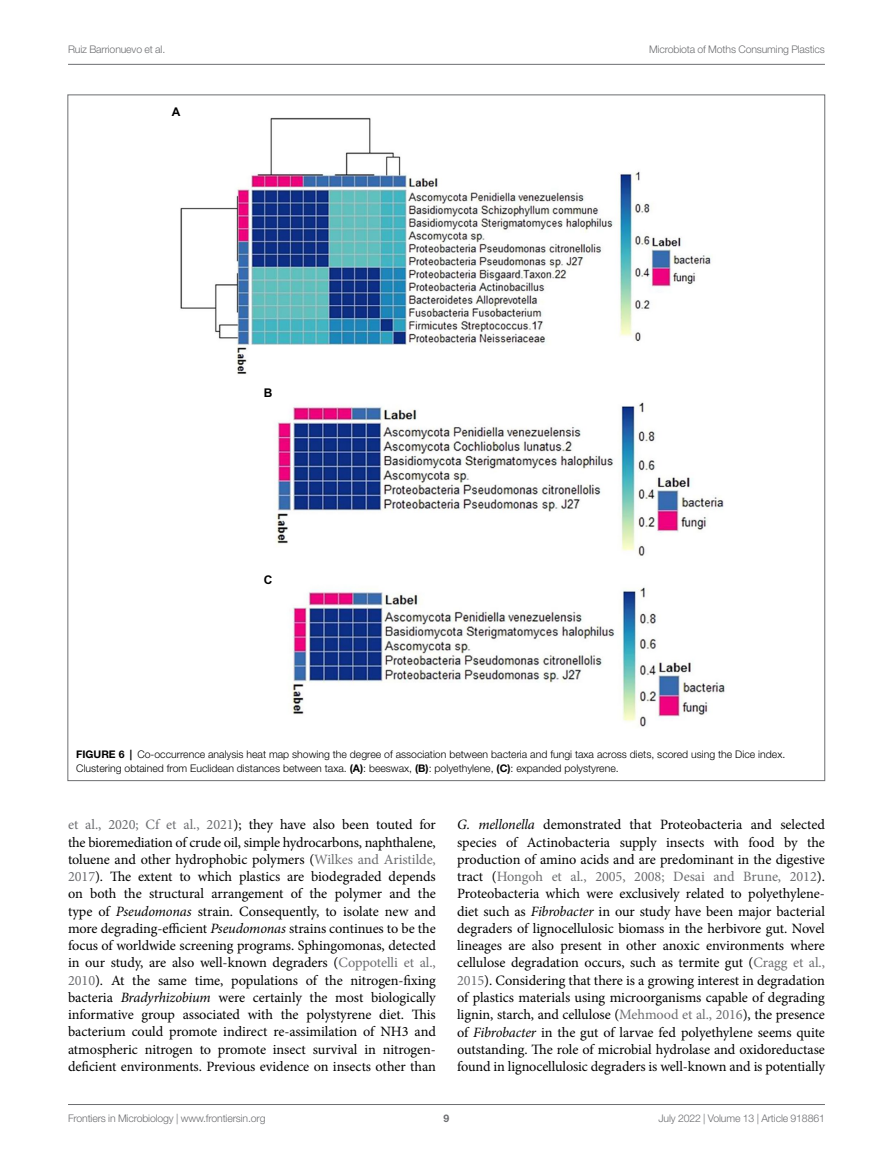
<style>
.page{position:relative;width:893px;height:1170px;background:#fff}
.page>*{position:absolute;margin:0;border:0;box-sizing:border-box;transform-origin:0 0}
.TEXT{font:14.25px/17.2px "Minion Pro";letter-spacing:-.01em;color:#000;text-align:justify}
.t1{font:700 12px "Arial";color:#000}
.FIG_LEG{font:300 10.5px/14.2px "Helvetica Neue LT Std";color:#000}
.t2{font:300 10.5px "Helvetica Neue LT Std";letter-spacing:-.015em;color:#6d6e71}
.t3{font:700 10.5px "Helvetica Neue LT Std";color:#6d6e71}
.s1{font-weight:700}
.s2{color:#6d6e71}
.s3{font-style:italic}
</style>
<div class="page">
<hr style="left:68px;top:64px;width:757px;height:1px;background:#6d6e71">
<hr style="left:68px;top:1104px;width:757px;height:1px;background:#6d6e71">
<img style="left:180px;top:117px;width:545px;height:610px">
<p class="t2" style="left:68px;top:42px;width:99px">Ruiz Barrionuevo et al.</p>
<p class="t2" style="left:649px;top:42px;width:177px">Microbiota of Moths Consuming Plastics</p>
<p class="t1" style="left:172px;top:103px;width:10px">A</p>
<p class="t1" style="left:264px;top:384px;width:10px">B</p>
<p class="t1" style="left:264px;top:571px;width:10px">C</p>
<p class="FIG_LEG" style="left:76px;top:746px;width:710px"><span class="s1">FIGURE 6 |</span> Co-occurrence analysis heat map showing the degree of association between bacteria and fungi taxa across diets, scored using the Dice index.<br>Clustering obtained from Euclidean distances between taxa. <span class="s1">(A)</span>: beeswax, <span class="s1">(B)</span>: polyethylene, <span class="s1">(C)</span>: expanded polystyrene.</p>
<p class="TEXT" style="left:68px;top:816px;width:369px"><span class="s2">et al., 2020; Cf et al., 2021</span>); they have also been touted for the bioremediation of crude oil, simple hydrocarbons, naphthalene, toluene and other hydrophobic polymers (<span class="s2">Wilkes and Aristilde, 2017</span>). The extent to which plastics are biodegraded depends on both the structural arrangement of the polymer and the type of <span class="s3">Pseudomonas</span> strain. Consequently, to isolate new and more degrading-efficient <span class="s3">Pseudomonas</span> strains continues to be the focus of worldwide screening programs. Sphingomonas, detected in our study, are also well-known degraders (<span class="s2">Coppotelli et al., 2010</span>). At the same time, populations of the nitrogen-fixing bacteria <span class="s3">Bradyrhizobium</span> were certainly the most biologically informative group associated with the polystyrene diet. This bacterium could promote indirect re-assimilation of NH3 and atmospheric nitrogen to promote insect survival in nitrogen&shy;deficient environments. Previous evidence on insects other than</p>
<p class="TEXT" style="left:457px;top:816px;width:369px"><span class="s3">G. mellonella</span> demonstrated that Proteobacteria and selected species of Actinobacteria supply insects with food by the production of amino acids and are predominant in the digestive tract (<span class="s2">Hongoh et al., 2005, 2008; Desai and Brune, 2012</span>).<br>Proteobacteria which were exclusively related to polyethylene&shy;diet such as <span class="s3">Fibrobacter</span> in our study have been major bacterial degraders of lignocellulosic biomass in the herbivore gut. Novel lineages are also present in other anoxic environments where cellulose degradation occurs, such as termite gut (<span class="s2">Cragg et al., 2015</span>). Considering that there is a growing interest in degradation of plastics materials using microorganisms capable of degrading lignin, starch, and cellulose (<span class="s2">Mehmood et al., 2016</span>), the presence of <span class="s3">Fibrobacter</span> in the gut of larvae fed polyethylene seems quite outstanding. The role of microbial hydrolase and oxidoreductase found in lignocellulosic degraders is well-known and is potentially</p>
<p class="t2" style="left:68px;top:1111px;width:199px">Frontiers in Microbiology | www.frontiersin.org</p>
<p class="t3" style="left:444px;top:1111px;width:7px">9</p>
<p class="t2" style="left:658px;top:1111px;width:168px">July 2022 | Volume 13 | Article 918861</p>
</div>
